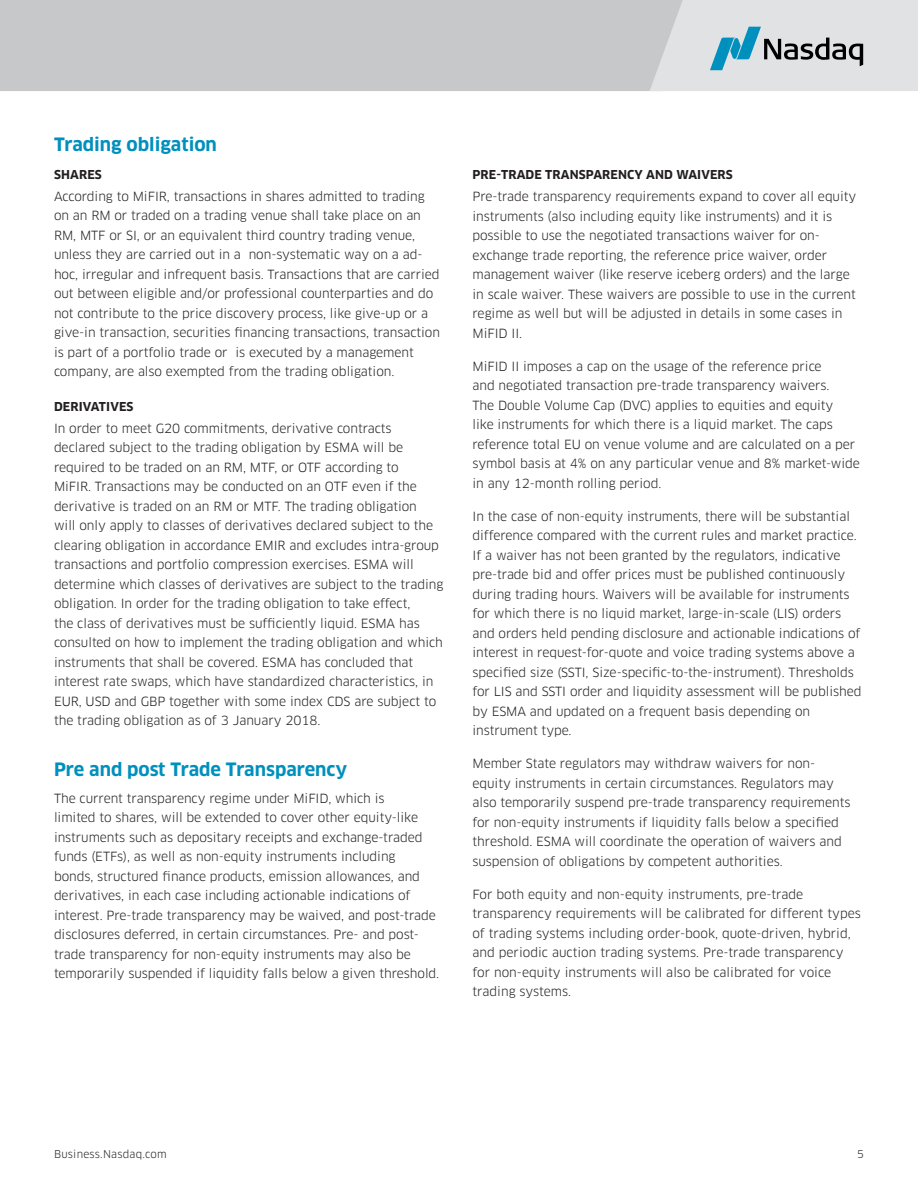
<style>
.page{position:relative;width:918px;height:1188px;background:#fff}
.page>*{position:absolute;margin:0;border:0;box-sizing:border-box;transform-origin:0 0}
.HEADER_13pt_blue{font:700 18px "Clan Pro";color:#0090be}
.body_reg_black{font:12.3px/19.5px "Clan Pro";letter-spacing:-.005em;color:#231f20}
._9pt__315{font:700 12px "Clan Pro";letter-spacing:.01em;color:#231f20}
.t1{font:10.5px "Clan Pro";letter-spacing:.02em;color:#231f20}
</style>
<div class="page">
<div style="left:0;top:0;width:650px;height:91px;background:#c7c8ca"></div>
<svg style="left:650px;top:0;width:268px;height:91px;background:#ced4d8"></svg>
<p class="HEADER_13pt_blue" style="left:54px;top:134px;width:164px">Trading obligation</p>
<p class="_9pt__315" style="left:54px;top:167px;width:49px">SHARES</p>
<p class="body_reg_black" style="left:54px;top:186px;width:388px">According to MiFIR, transactions in shares admitted to trading on an RM or traded on a trading venue shall take place on an RM, MTF or SI, or an equivalent third country trading venue, unless they are carried out in a non-systematic way on a ad&shy;hoc, irregular and infrequent basis. Transactions that are carried out between eligible and/or professional counterparties and do not contribute to the price discovery process, like give-up or a give-in transaction, securities financing transactions, transaction is part of a portfolio trade or is executed by a management company, are also exempted from the trading obligation.</p>
<p class="_9pt__315" style="left:54px;top:399px;width:81px">DERIVATIVES</p>
<p class="body_reg_black" style="left:54px;top:419px;width:391px">In order to meet G20 commitments, derivative contracts declared subject to the trading obligation by ESMA will be required to be traded on an RM, MTF, or OTF according to<br>MiFIR. Transactions may be conducted on an OTF even if the derivative is traded on an RM or MTF. The trading obligation<br>will only apply to classes of derivatives declared subject to the clearing obligation in accordance EMIR and excludes intra-group transactions and portfolio compression exercises. ESMA will determine which classes of derivatives are subject to the trading obligation. In order for the trading obligation to take effect,<br>the class of derivatives must be sufficiently liquid. ESMA has consulted on how to implement the trading obligation and which instruments that shall be covered. ESMA has concluded that interest rate swaps, which have standardized characteristics, in EUR, USD and GBP together with some index CDS are subject to the trading obligation as of 3 January 2018.</p>
<p class="HEADER_13pt_blue" style="left:54px;top:759px;width:295px">Pre and post Trade Transparency</p>
<p class="body_reg_black" style="left:54px;top:788px;width:387px">The current transparency regime under MiFID, which is<br>limited to shares, will be extended to cover other equity-like instruments such as depositary receipts and exchange-traded funds (ETFs), as well as non-equity instruments including<br>bonds, structured finance products, emission allowances, and derivatives, in each case including actionable indications of interest. Pre-trade transparency may be waived, and post-trade disclosures deferred, in certain circumstances. Pre- and post&shy;trade transparency for non-equity instruments may also be temporarily suspended if liquidity falls below a given threshold.</p>
<p class="_9pt__315" style="left:473px;top:167px;width:262px">PRE-TRADE TRANSPARENCY AND WAIVERS</p>
<p class="body_reg_black" style="left:472px;top:187px;width:385px">Pre-trade transparency requirements expand to cover all equity instruments (also including equity like instruments) and it is possible to use the negotiated transactions waiver for on&shy;exchange trade reporting, the reference price waiver, order management waiver (like reserve iceberg orders) and the large in scale waiver. These waivers are possible to use in the current regime as well but will be adjusted in details in some cases in MiFID II.</p>
<p class="body_reg_black" style="left:472px;top:356px;width:389px">MiFID II imposes a cap on the usage of the reference price<br>and negotiated transaction pre-trade transparency waivers.<br>The Double Volume Cap (DVC) applies to equities and equity<br>like instruments for which there is a liquid market. The caps reference total EU on venue volume and are calculated on a per symbol basis at 4% on any particular venue and 8% market-wide in any 12-month rolling period.</p>
<p class="body_reg_black" style="left:472px;top:506px;width:391px">In the case of non-equity instruments, there will be substantial difference compared with the current rules and market practice.<br>If a waiver has not been granted by the regulators, indicative pre-trade bid and offer prices must be published continuously during trading hours. Waivers will be available for instruments for which there is no liquid market, large-in-scale (LIS) orders and orders held pending disclosure and actionable indications of interest in request-for-quote and voice trading systems above a specified size (SSTI, Size-specific-to-the-instrument). Thresholds for LIS and SSTI order and liquidity assessment will be published by ESMA and updated on a frequent basis depending on instrument type.</p>
<p class="body_reg_black" style="left:472px;top:754px;width:380px">Member State regulators may withdraw waivers for non&shy;equity instruments in certain circumstances. Regulators may also temporarily suspend pre-trade transparency requirements for non-equity instruments if liquidity falls below a specified threshold. ESMA will coordinate the operation of waivers and suspension of obligations by competent authorities.</p>
<p class="body_reg_black" style="left:472px;top:884px;width:390px">For both equity and non-equity instruments, pre-trade transparency requirements will be calibrated for different types of trading systems including order-book, quote-driven, hybrid, and periodic auction trading systems. Pre-trade transparency for non-equity instruments will also be calibrated for voice trading systems.</p>
<p class="t1" style="left:54px;top:1148px;width:114px">Business.Nasdaq.com</p>
<p class="t1" style="left:857px;top:1148px;width:8px">5</p>
</div>
